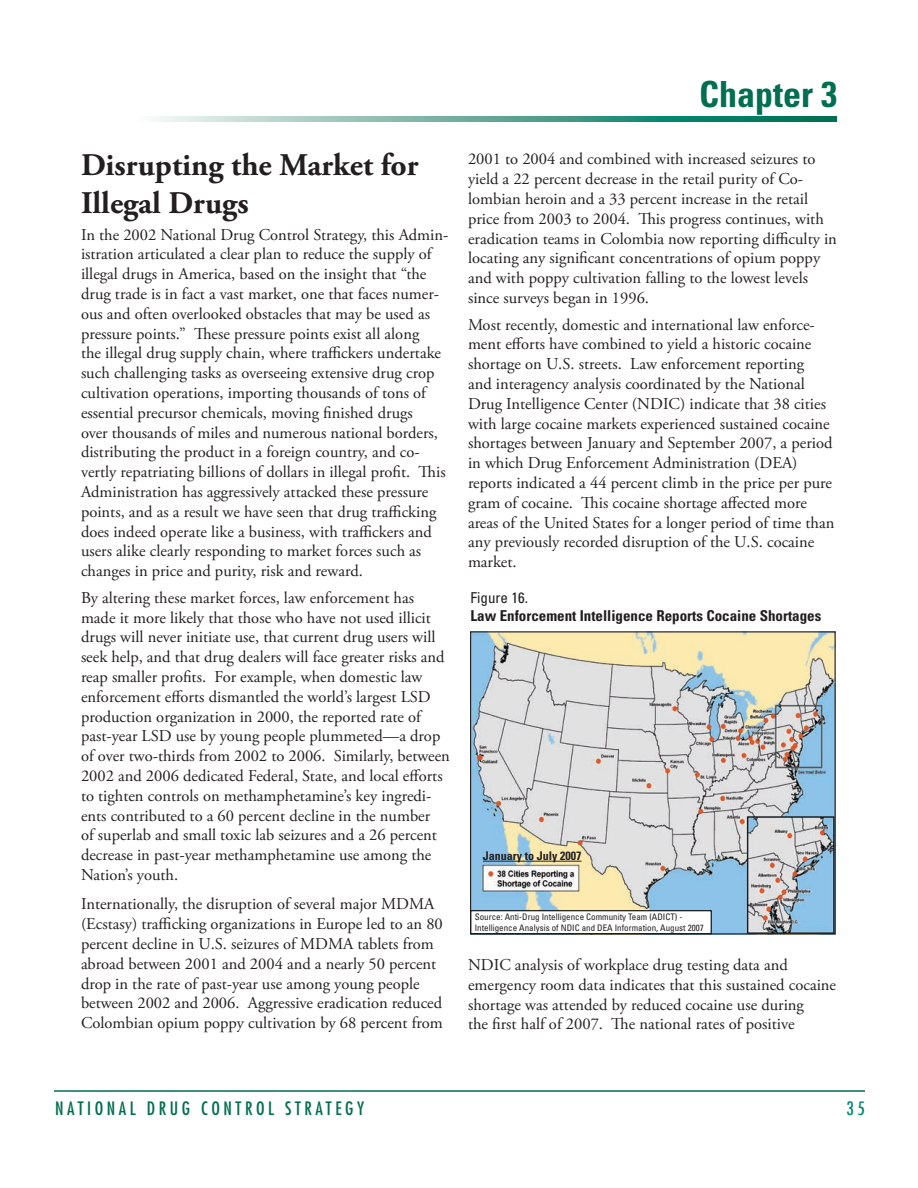
<style>
.page{position:relative;width:918px;height:1188px;background:#fff}
.page>*{position:absolute;margin:0;border:0;box-sizing:border-box;transform-origin:0 0}
.Heading_1{font:700 condensed 36px "Univers LT Std";color:#006e51}
.Chapter_header{font:700 31.5px/37.8px "Adobe Garamond Pro";color:#231f20}
.t1{font:condensed 18px "Futura Std";letter-spacing:.2em;color:#006e51}
.t2{font:500 condensed 18px "Futura";color:#028871}
.body{font:16.5px/19.8px "Adobe Garamond Pro";color:#231f20}
.t3{font:700 condensed 15px/18px "Univers LT Std";color:#201d1e}
.t4{font:700 condensed 12px "Univers LT Std";color:#231f20}
.t5{font:condensed 9px/10.8px "Univers LT Std";color:#231f20}
.s1{font-weight:400}
</style>
<div class="page">
<hr style="left:54px;top:1090px;width:811px;height:2px;background:#006e51">
<img style="left:472px;top:633px;width:362px;height:299px">
<hr style="left:483px;top:861px;width:99px;height:1px;background:#231f20">
<div style="left:470px;top:910px;width:242px;height:24px;background:#fff;border:1px solid #040503"></div>
<div style="left:470px;top:631px;width:366px;height:303px;border:1px solid #201d1e"></div>
<svg style="left:155px;top:117px;width:682px;height:5px;background:#61aa99"></svg>
<p class="Chapter_header" style="left:81px;top:147px;width:339px">Disrupting the Market for<br>Illegal Drugs</p>
<p class="body" style="left:81px;top:225px;width:369px">In the 2002 National Drug Control Strategy, this Admin&shy;istration articulated a clear plan to reduce the supply of illegal drugs in America, based on the insight that “the drug trade is in fact a vast market, one that faces numer&shy;ous and often overlooked obstacles that may be used as pressure points.” These pressure points exist all along<br>the illegal drug supply chain, where traffickers undertake such challenging tasks as overseeing extensive drug crop cultivation operations, importing thousands of tons of essential precursor chemicals, moving finished drugs<br>over thousands of miles and numerous national borders, distributing the product in a foreign country, and co&shy;vertly repatriating billions of dollars in illegal profit. This Administration has aggressively attacked these pressure points, and as a result we have seen that drug trafficking does indeed operate like a business, with traffickers and users alike clearly responding to market forces such as changes in price and purity, risk and reward.</p>
<p class="body" style="left:81px;top:588px;width:370px">By altering these market forces, law enforcement has made it more likely that those who have not used illicit drugs will never initiate use, that current drug users will seek help, and that drug dealers will face greater risks and reap smaller profits. For example, when domestic law enforcement efforts dismantled the world’s largest LSD production organization in 2000, the reported rate of past-year LSD use by young people plummeted—a drop of over two-thirds from 2002 to 2006. Similarly, between 2002 and 2006 dedicated Federal, State, and local efforts to tighten controls on methamphetamine’s key ingredi&shy;ents contributed to a 60 percent decline in the number<br>of superlab and small toxic lab seizures and a 26 percent decrease in past-year methamphetamine use among the Nation’s youth.</p>
<p class="body" style="left:81px;top:895px;width:363px">Internationally, the disruption of several major MDMA (Ecstasy) trafficking organizations in Europe led to an 80 percent decline in U.S. seizures of MDMA tablets from abroad between 2001 and 2004 and a nearly 50 percent drop in the rate of past-year use among young people between 2002 and 2006. Aggressive eradication reduced Colombian opium poppy cultivation by 68 percent from</p>
<p class="Heading_1" style="left:699px;top:72px;width:139px">Chapter 3</p>
<p class="body" style="left:468px;top:150px;width:370px">2001 to 2004 and combined with increased seizures to yield a 22 percent decrease in the retail purity of Co&shy;lombian heroin and a 33 percent increase in the retail price from 2003 to 2004. This progress continues, with eradication teams in Colombia now reporting difficulty in locating any significant concentrations of opium poppy and with poppy cultivation falling to the lowest levels since surveys began in 1996.</p>
<p class="body" style="left:468px;top:315px;width:368px">Most recently, domestic and international law enforce&shy;ment efforts have combined to yield a historic cocaine shortage on U.S. streets. Law enforcement reporting<br>and interagency analysis coordinated by the National Drug Intelligence Center (NDIC) indicate that 38 cities with large cocaine markets experienced sustained cocaine shortages between January and September 2007, a period in which Drug Enforcement Administration (DEA) reports indicated a 44 percent climb in the price per pure gram of cocaine. This cocaine shortage affected more areas of the United States for a longer period of time than any previously recorded disruption of the U.S. cocaine market.</p>
<p class="t3" style="left:471px;top:588px;width:352px"><span class="s1">Figure 16.<br></span>Law Enforcement Intelligence Reports Cocaine Shortages</p>
<p class="t4" style="left:483px;top:848px;width:100px">January to July 2007</p>
<p class="t5" style="left:475px;top:912px;width:230px">Source: Anti-Drug Intelligence Community Team (ADICT) -<br>Intelligence Analysis of NDIC and DEA Information, August 2007</p>
<p class="body" style="left:468px;top:955px;width:370px">NDIC analysis of workplace drug testing data and emergency room data indicates that this sustained cocaine shortage was attended by reduced cocaine use during<br>the first half of 2007. The national rates of positive</p>
<p class="t1" style="left:55px;top:1097px;width:310px">NATIONAL DRUG CONTROL STRATEGY</p>
<p class="t2" style="left:847px;top:1096px;width:20px">35</p>
</div>
